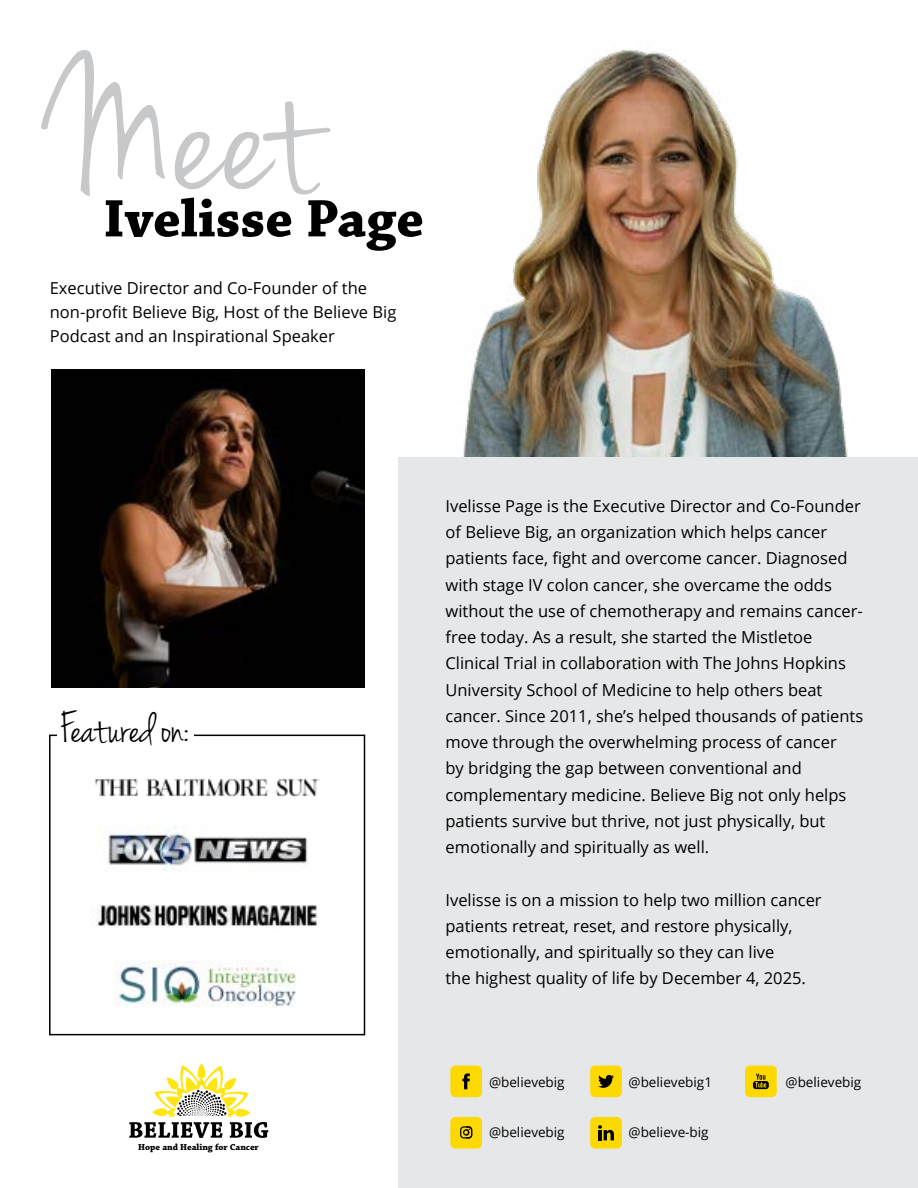
<style>
.page{position:relative;width:918px;height:1188px;background:#fff}
.page>*{position:absolute;margin:0;border:0;box-sizing:border-box;transform-origin:0 0}
.t1{font:198.3px "Jenna Sue";color:#c7c8ca}
.t2{font:700 55.5px "Chaparral Pro";color:#000}
.t3{font:46.5px "Jenna Sue";letter-spacing:-.015em;color:#000}
.t4{font:16.5px/26.2px "Open Sans";color:#000}
.t5{font:13.5px "Open Sans";color:#000}
.t6{font:700 9.3px "Chaparral Pro";color:#000}
</style>
<div class="page">
<img style="left:411px;top:50px;width:454px;height:408px">
<div style="left:399px;top:458px;width:519px;height:730px;background:#e6e7e8"></div>
<svg style="left:129px;top:1064px;width:139px;height:74px"></svg>
<img style="left:51px;top:369px;width:313px;height:319px">
<img style="left:95px;top:778px;width:225px;height:19px">
<img style="left:103px;top:825px;width:205px;height:47px">
<img style="left:93px;top:905px;width:224px;height:23px">
<img style="left:115px;top:961px;width:181px;height:46px">
<div style="left:49px;top:735px;width:316px;height:300px;border:2px solid #000"></div>
<div style="left:57px;top:727px;width:136px;height:15px;background:#fff"></div>
<div style="left:450px;top:1066px;width:32px;height:31px;background:#fdd900;border-radius:5px"></div>
<svg style="left:463px;top:1073px;width:7px;height:16px"></svg>
<div style="left:450px;top:1117px;width:32px;height:32px;background:#fdd900;border-radius:5px"></div>
<svg style="left:460px;top:1126px;width:12px;height:13px"></svg>
<div style="left:590px;top:1066px;width:32px;height:31px;background:#fdd900;border-radius:5px"></div>
<svg style="left:598px;top:1075px;width:16px;height:13px"></svg>
<div style="left:590px;top:1117px;width:32px;height:32px;background:#fdd900;border-radius:5px"></div>
<svg style="left:598px;top:1125px;width:16px;height:15px"></svg>
<div style="left:745px;top:1066px;width:32px;height:31px;background:#fdd900;border-radius:5px"></div>
<svg style="left:753px;top:1081px;width:16px;height:8px"></svg>
<svg style="left:755px;top:1074px;width:11px;height:14px"></svg>
<h1 class="t1" style="left:50px;top:18px;width:270px">Meet</h1>
<h2 class="t2" style="left:103px;top:186px;width:322px">Ivelisse Page</h2>
<p class="t4" style="left:50px;top:275px;width:348px;line-height:24px">Executive Director and Co-Founder of the non-profit Believe Big, Host of the Believe Big<br>Podcast and an Inspirational Speaker</p>
<h3 class="t3" style="left:60px;top:702px;width:130px">Featured on:</h3>
<p class="t6" style="left:138px;top:1142px;width:122px">Hope and Healing for Cancer</p>
<p class="t4" style="left:446px;top:492px;width:419px">Ivelisse Page is the Executive Director and Co-Founder of Believe Big, an organization which helps cancer patients face, fight and overcome cancer. Diagnosed with stage IV colon cancer, she overcame the odds without the use of chemotherapy and remains cancer&shy;free today. As a result, she started the Mistletoe Clinical Trial in collaboration with The Johns Hopkins University School of Medicine to help others beat cancer. Since 2011, she’s helped thousands of patients move through the overwhelming process of cancer<br>by bridging the gap between conventional and complementary medicine. Believe Big not only helps patients survive but thrive, not just physically, but emotionally and spiritually as well.</p>
<p class="t4" style="left:446px;top:886px;width:378px">Ivelisse is on a mission to help two million cancer patients retreat, reset, and restore physically, emotionally, and spiritually so they can live<br>the highest quality of life by December 4, 2025.</p>
<p class="t5" style="left:489px;top:1073px;width:77px">@believebig</p>
<p class="t5" style="left:489px;top:1123px;width:77px">@believebig</p>
<p class="t5" style="left:629px;top:1073px;width:85px">@believebig1</p>
<p class="t5" style="left:629px;top:1123px;width:82px">@believe-big</p>
<p class="t5" style="left:786px;top:1073px;width:77px">@believebig</p>
</div>
